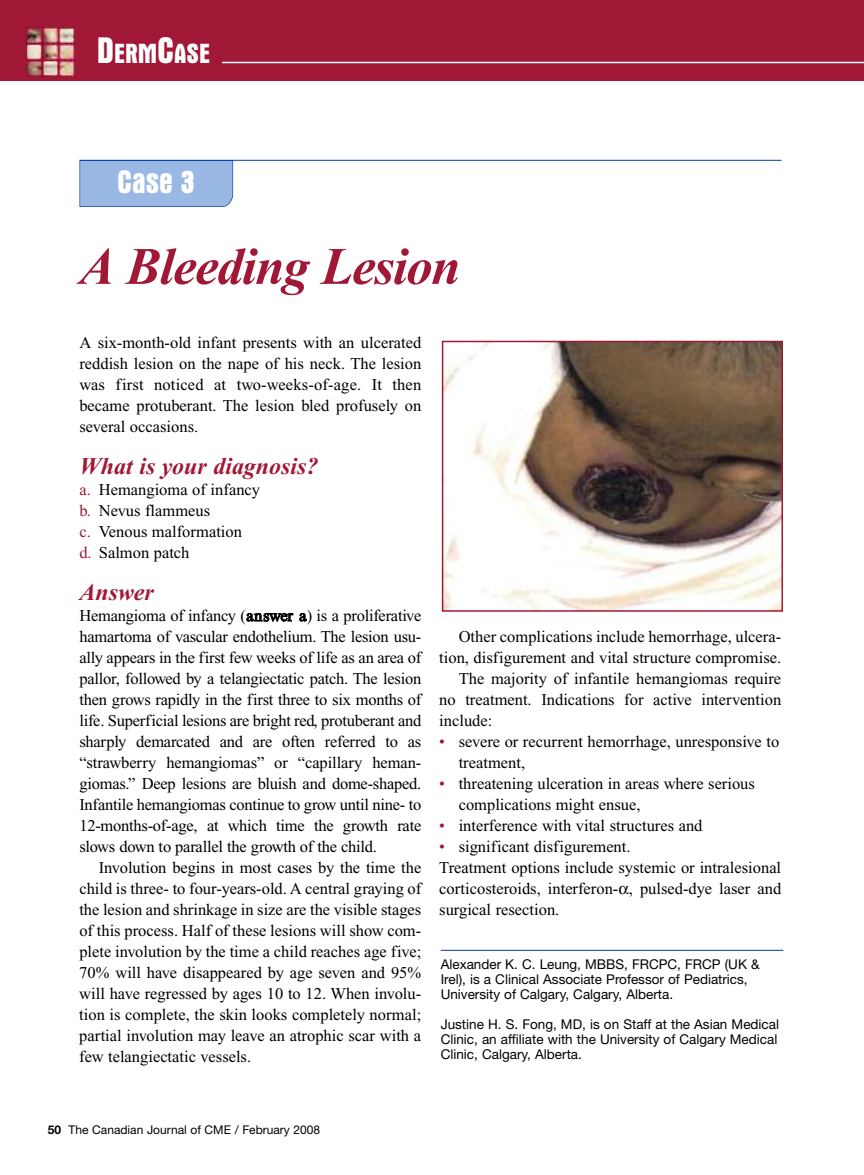
<style>
.page{position:relative;width:864px;height:1175px;background:#fff}
.page>*{position:absolute;margin:0;border:0;box-sizing:border-box;transform-origin:0 0}
.t1{font:italic 700 52.5px "Times New Roman";letter-spacing:-.025em;color:#a11837}
.t2{font:700 condensed 33px "Aurora BT";color:#fff}
.t3{font:700 condensed 28.2px "Aurora BT";color:#fff}
.t4{font:italic 700 24px "Times New Roman";color:#a11837}
.t5{font:16.5px/21px "Times New Roman";color:#000}
.t6{font:13.5px/15px "Helvetica Neue";color:#000}
.t7{font:12px "Helvetica Neue";color:#000}
.s1{font-size:37.5px}
.s2{color:#a11837}
.s3{font-weight:700}
</style>
<div class="page">
<div style="left:0;top:0;width:864px;height:81px;background:#a11837"></div>
<hr style="left:218px;top:62px;width:646px;height:1px;background:#fff">
<img style="left:26px;top:28px;width:48px;height:48px">
<img style="left:27px;top:29px;width:46px;height:46px">
<div style="left:85px;top:36px;width:137px;height:31px;background:#a11837"></div>
<div style="left:80px;top:161px;width:153px;height:46px;background:#99b8e4"></div>
<hr style="left:80px;top:160px;width:702px;height:1px;background:#003ca2">
<img style="left:445px;top:344px;width:335px;height:264px">
<div style="left:442px;top:341px;width:341px;height:270px;border:2px solid #a11837"></div>
<hr style="left:441px;top:950px;width:342px;height:1px;background:#003ca2">
<h3 class="t3" style="left:97px;top:37px;width:115px"><span class="s1">D</span>ERM<span class="s1">C</span>ASE</h3>
<h2 class="t2" style="left:117px;top:162px;width:79px">Case 3</h2>
<h1 class="t1" style="left:79px;top:249px;width:383px">A Bleeding Lesion</h1>
<p class="t5" style="left:79px;top:334px;width:343px;text-align:justify">A six-month-old infant presents with an ulcerated reddish lesion on the nape of his neck. The lesion was first noticed at two-weeks-of-age. It then became protuberant. The lesion bled profusely on several occasions.</p>
<h3 class="t4" style="left:79px;top:458px;width:241px">What is your diagnosis?</h3>
<p class="t5" style="left:79px;top:481px;width:182px"><span class="s2">a.</span> Hemangioma of infancy <span class="s2">b.</span> Nevus flammeus<br><span class="s2">c.</span> Venous malformation<br><span class="s2">d.</span> Salmon patch</p>
<h3 class="t4" style="left:79px;top:584px;width:76px">Answer</h3>
<p class="t5" style="left:79px;top:607px;width:344px;text-align:justify">Hemangioma of infancy (answer a) is a proliferative hamartoma of vascular endothelium. The lesion usu&shy;ally appears in the first few weeks of life as an area of pallor, followed by a telangiectatic patch. The lesion then grows rapidly in the first three to six months of life. Superficial lesions are bright red, protuberant and sharply demarcated and are often referred to as “strawberry hemangiomas” or “capillary heman&shy;giomas.” Deep lesions are bluish and dome-shaped.<br>Infantile hemangiomas continue to grow until nine- to 12-months-of-age, at which time the growth rate slows down to parallel the growth of the child.</p>
<p class="t5" style="left:79px;top:859px;width:344px;text-align:justify;text-indent:20px">Involution begins in most cases by the time the child is three- to four-years-old. A central graying of the lesion and shrinkage in size are the visible stages of this process. Half of these lesions will show com&shy;plete involution by the time a child reaches age five; 70% will have disappeared by age seven and 95% will have regressed by ages 10 to 12. When involu&shy;tion is complete, the skin looks completely normal; partial involution may leave an atrophic scar with a few telangiectatic vessels.</p>
<p class="t5" style="left:459px;top:628px;width:324px">Other complications include hemorrhage, ulcera-</p>
<p class="t5" style="left:439px;top:649px;width:343px">tion, disfigurement and vital structure compromise.</p>
<p class="t5" style="left:459px;top:670px;width:324px">The majority of infantile hemangiomas require</p>
<p class="t5" style="left:439px;top:691px;width:343px">no treatment. Indications for active intervention</p>
<p class="t5" style="left:439px;top:712px;width:55px">include:</p>
<p class="t5" style="left:459px;top:733px;width:322px;text-indent:-19px"><span class="s2">•</span> severe or recurrent hemorrhage, unresponsive to treatment,</p>
<p class="t5" style="left:459px;top:775px;width:298px;text-indent:-19px"><span class="s2">•</span> threatening ulceration in areas where serious complications might ensue,</p>
<p class="t5" style="left:439px;top:817px;width:265px"><span class="s2">•</span> interference with vital structures and</p>
<p class="t5" style="left:439px;top:838px;width:343px"><span class="s2">•</span> significant disfigurement.<br>Treatment options include systemic or intralesional corticosteroids, interferon- , pulsed-dye laser and surgical resection.</p>
<p class="t6" style="left:441px;top:957px;width:320px">Alexander K. C. Leung, MBBS, FRCPC, FRCP (UK &amp;<br>Irel), is a Clinical Associate Professor of Pediatrics,<br>University of Calgary, Calgary, Alberta.</p>
<p class="t6" style="left:441px;top:1017px;width:340px">Justine H. S. Fong, MD, is on Staff at the Asian Medical<br>Clinic, an affiliate with the University of Calgary Medical<br>Clinic, Calgary, Alberta.</p>
<p class="t7" style="left:48px;top:1125px;width:274px"><span class="s3">50</span> The Canadian Journal of CME / February 2008</p>
</div>
